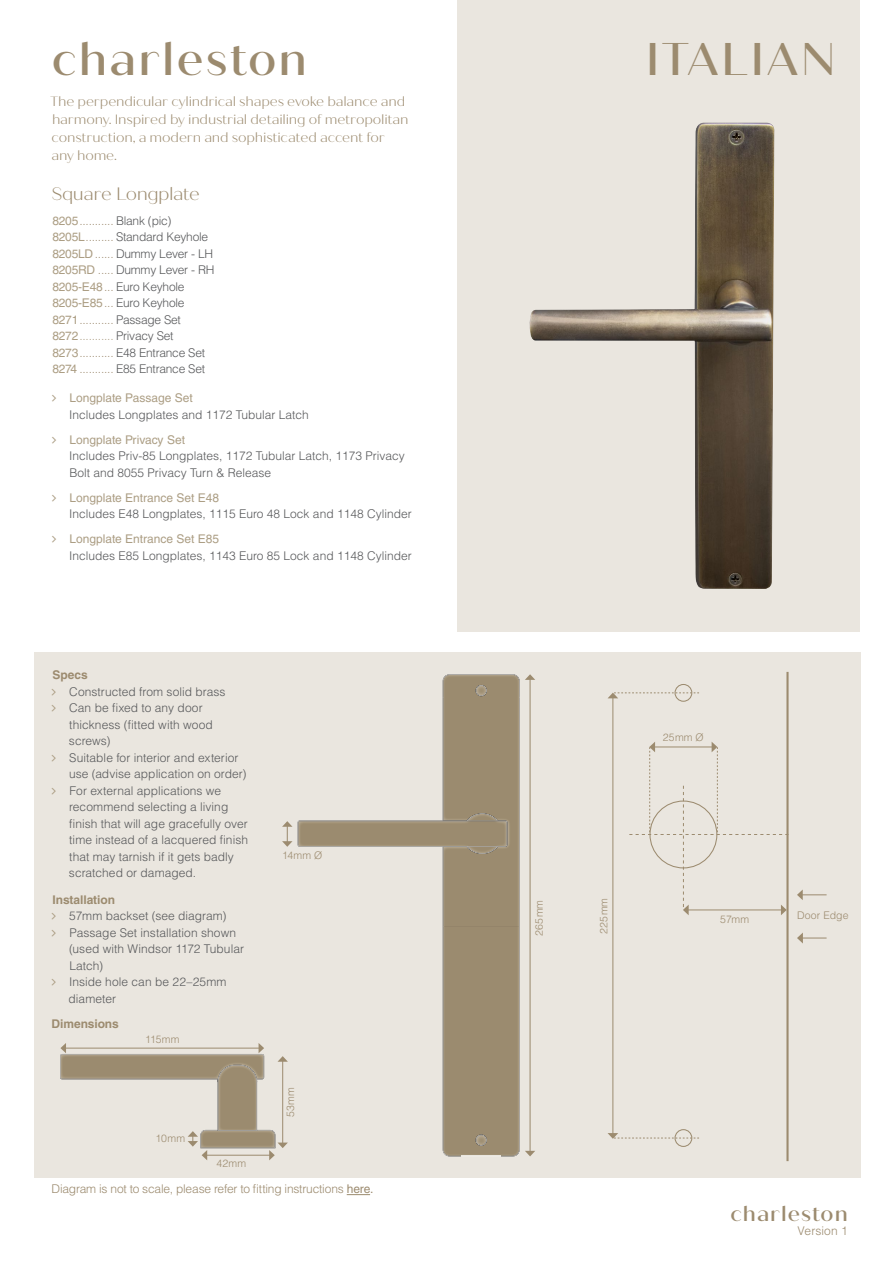
<style>
.page{position:relative;width:893px;height:1263px;background:#fff}
.page>*{position:absolute;margin:0;border:0;box-sizing:border-box;transform-origin:0 0}
.t1{font:500 45.75px "Quiche Sans";letter-spacing:.05em;color:#9c8b6f}
.t2{font:500 21px "Quiche Sans";letter-spacing:.05em;color:#9c8b6f}
.t3{font:300 18px "Quiche Sans";letter-spacing:-.03em;color:#9c8b6f}
.t4{font:300 13.5px/18px "Quiche Sans";letter-spacing:-.015em;color:#9c8b6f}
.t5{font:300 12px/16.5px "Helvetica LT Std";color:#58595b}
.t6{font:300 12px/16.5px "Helvetica LT Std";letter-spacing:-.02em;color:#58595b}
.t7{font:12px "Helvetica LT Std";color:#ac9e84}
.t8{font:300 12px "Helvetica LT Std";letter-spacing:-.015em;color:#9c8b6f}
.t9{font:700 12px "Helvetica LT Std";letter-spacing:-.005em;color:#9c8b6f}
.t10{font:300 12px "Helvetica LT Std";letter-spacing:.005em;color:#9c8b6f}
.t11{font:300 10.5px "Helvetica LT Std";letter-spacing:.02em;color:#9c8b6f}
.s1{font-weight:400;color:#ac9e84}
.s2{color:#9c8b6f}
.s3{color:#ac9e84}
.s4{font-weight:400}
</style>
<div class="page">
<div style="left:457px;top:0;width:403px;height:632px;background:#eae6df"></div>
<div style="left:34px;top:653px;width:826px;height:525px;background:#eae6df"></div>
<img style="left:529px;top:122px;width:246px;height:467px">
<hr style="left:786px;top:672px;width:3px;height:489px;background:#9c8b6f">
<svg style="left:797px;top:889px;width:30px;height:11px"></svg>
<svg style="left:797px;top:932px;width:30px;height:11px"></svg>
<hr style="left:612px;top:697px;width:1px;height:437px;background:#9c8b6f">
<svg style="left:608px;top:693px;width:91px;height:5px"></svg>
<svg style="left:608px;top:1133px;width:91px;height:6px"></svg>
<svg style="left:629px;top:742px;width:158px;height:173px"></svg>
<svg style="left:298px;top:674px;width:237px;height:482px"></svg>
<svg style="left:282px;top:821px;width:10px;height:26px"></svg>
<div style="left:674px;top:684px;width:18px;height:18px;border:1px solid #9c8b6f;border-radius:50%"></div>
<div style="left:674px;top:1129px;width:18px;height:18px;border:1px solid #9c8b6f;border-radius:50%"></div>
<svg style="left:60px;top:1043px;width:228px;height:117px"></svg>
<img style="left:218px;top:1065px;width:39px;height:66px">
<svg style="left:347px;top:1194px;width:23px;height:1px"></svg>
<h1 class="t1" style="left:52px;top:32px;width:256px">charleston</h1>
<h1 class="t1" style="left:646px;top:32px;width:191px">ITALIAN</h1>
<p class="t4" style="left:50px;top:93px;width:360px">The perpendicular cylindrical shapes evoke balance and harmony. Inspired by industrial detailing of metropolitan construction, a modern and sophisticated accent for any home.</p>
<h3 class="t3" style="left:51px;top:183px;width:150px">Square Longplate</h3>
<p class="t6" style="left:52px;top:212px;width:163px"><span class="s1">8205</span><span class="s2">...........</span> Blank (pic)<br><span class="s1">8205L</span><span class="s2">.........</span> Standard Keyhole<br><span class="s1">8205LD</span><span class="s2">......</span> Dummy Lever - LH<br><span class="s1">8205RD</span> <span class="s2">.....</span> Dummy Lever - RH<br><span class="s1">8205-E48</span><span class="s2">...</span> Euro Keyhole<br><span class="s1">8205-E85</span><span class="s2">...</span> Euro Keyhole<br><span class="s1">8271</span><span class="s2">...........</span> Passage Set<br><span class="s1">8272</span><span class="s3">...........</span> Privacy Set<br><span class="s1">8273</span><span class="s2">...........</span> E48 Entrance Set<br><span class="s1">8274</span> <span class="s2">...........</span> E85 Entrance Set</p>
<p class="t7" style="left:69px;top:391px;width:125px">Longplate Passage Set</p>
<p class="t5" style="left:69px;top:406px;width:241px">Includes Longplates and 1172 Tubular Latch</p>
<p class="t7" style="left:69px;top:433px;width:117px">Longplate Privacy Set</p>
<p class="t5" style="left:69px;top:448px;width:337px">Includes Priv-85 Longplates, 1172 Tubular Latch, 1173 Privacy<br>Bolt and 8055 Privacy Turn &amp; Release</p>
<p class="t7" style="left:69px;top:491px;width:151px">Longplate Entrance Set E48</p>
<p class="t5" style="left:69px;top:506px;width:344px">Includes E48 Longplates, 1115 Euro 48 Lock and 1148 Cylinder</p>
<p class="t7" style="left:69px;top:532px;width:151px">Longplate Entrance Set E85</p>
<p class="t5" style="left:69px;top:547px;width:344px">Includes E85 Longplates, 1143 Euro 85 Lock and 1148 Cylinder</p>
<p class="t9" style="left:52px;top:668px;width:37px">Specs</p>
<p class="t5" style="left:69px;top:683px;width:181px">Constructed from solid brass<br>Can be fixed to any door thickness (fitted with wood screws)<br>Suitable for interior and exterior use (advise application on order)<br>For external applications we recommend selecting a living finish that will age gracefully over time instead of a lacquered finish that may tarnish if it gets badly scratched or damaged.</p>
<p class="t9" style="left:53px;top:892px;width:64px">Installation</p>
<p class="t5" style="left:69px;top:908px;width:177px">57mm backset (see diagram)<br>Passage Set installation shown (used with Windsor 1172 Tubular<br>Latch)<br>Inside hole can be 22–25mm diameter</p>
<p class="t9" style="left:52px;top:1016px;width:69px">Dimensions</p>
<p class="t11" style="left:145px;top:1033px;width:36px">115mm</p>
<p class="t11" style="left:156px;top:1132px;width:31px">10mm</p>
<p class="t11" style="left:217px;top:1156px;width:31px">42mm</p>
<p class="t11" style="left:282px;top:849px;width:42px">14mm Ø</p>
<p class="t11" style="left:284px;top:1117px;width:32px;rotate:-90deg">53mm</p>
<p class="t8" style="left:52px;top:1182px;width:323px">Diagram is not to scale, please refer to fitting instructions <span class="s4">here.</span></p>
<p class="t11" style="left:663px;top:731px;width:42px">25mm Ø</p>
<p class="t11" style="left:533px;top:936px;width:38px;rotate:-90deg">265mm</p>
<p class="t11" style="left:597px;top:934px;width:37px;rotate:-90deg">225mm</p>
<p class="t11" style="left:720px;top:913px;width:31px">57mm</p>
<p class="t11" style="left:797px;top:909px;width:53px">Door Edge</p>
<h2 class="t2" style="left:731px;top:1201px;width:119px">charleston</h2>
<p class="t10" style="left:798px;top:1223px;width:52px">Version 1</p>
</div>
